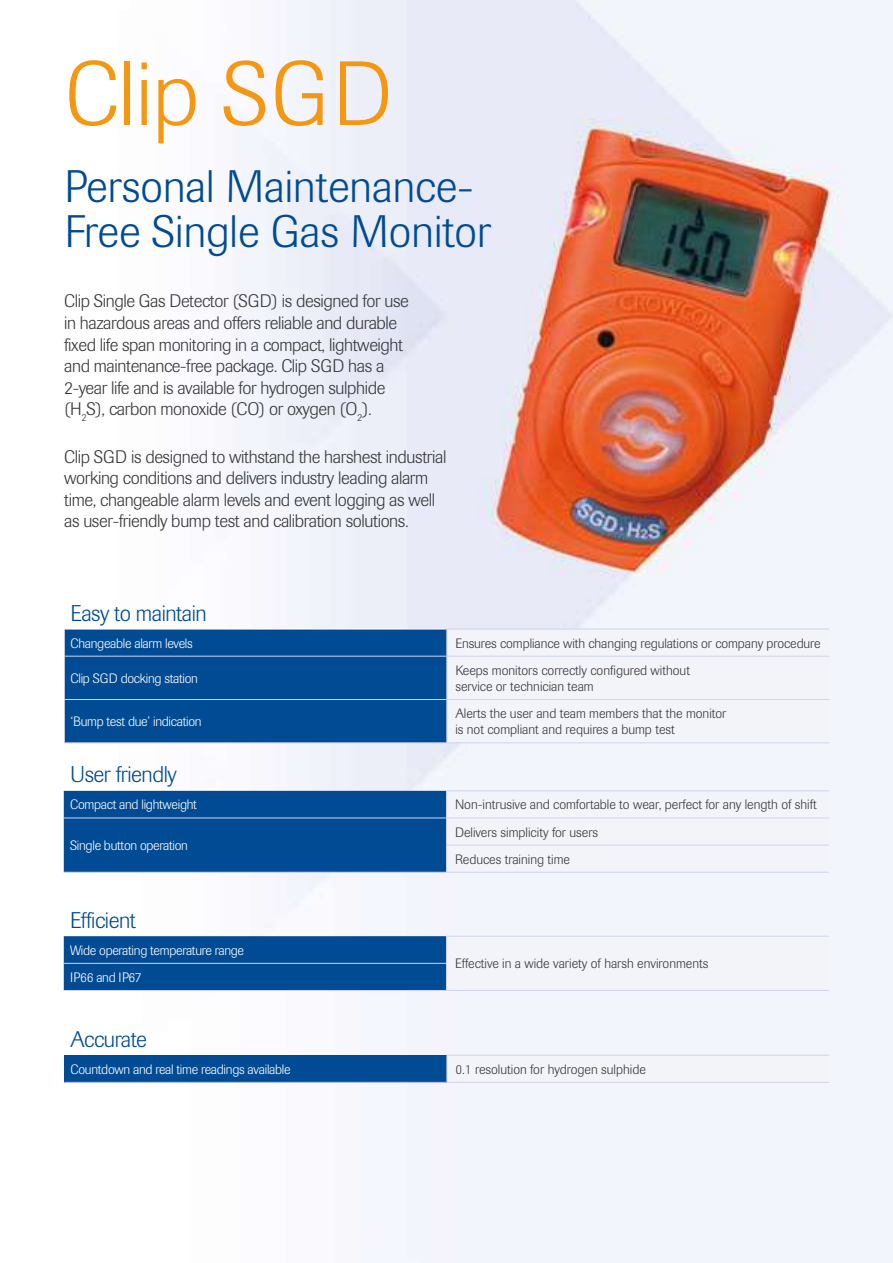
<style>
.page{position:relative;width:893px;height:1263px;background:#fff}
.page>*{position:absolute;margin:0;border:0;box-sizing:border-box;transform-origin:0 0}
.t1{font:300 90px "Imago";color:#f49712}
.t2{font:300 45px/45px "Imago";color:#004b93}
.t3{font:300 22.5px "Imago";letter-spacing:-.02em;color:#004b93}
.t4{font:300 18px/21.6px "Imago";letter-spacing:-.02em;color:#373739}
.t5{font:300 13.5px/16.2px "Imago";color:#373739}
.t6{font:300 13.5px "Imago";letter-spacing:-.02em;color:#fff}
</style>
<div class="page">
<img style="left:63px;top:0;width:830px;height:1263px">
<svg style="left:64px;top:629px;width:765px;height:113px"></svg>
<hr style="left:64px;top:656px;width:1px;height:43px;background:#fff">
<hr style="left:64px;top:699px;width:1px;height:43px;background:#fff">
<hr style="left:446px;top:629px;width:383px;height:1px;background:#cfd4eb">
<hr style="left:64px;top:742px;width:383px;height:1px;background:#cfd4eb">
<hr style="left:447px;top:742px;width:382px;height:1px;background:#cfd4eb">
<hr style="left:64px;top:872px;width:382px;height:1px;background:#cfd4eb">
<hr style="left:446px;top:872px;width:383px;height:1px;background:#cfd4eb">
<hr style="left:446px;top:790px;width:383px;height:1px;background:#cfd4eb">
<svg style="left:64px;top:791px;width:765px;height:81px"></svg>
<hr style="left:446px;top:817px;width:383px;height:1px;background:#cfd4eb">
<div style="left:64px;top:1055px;width:383px;height:27px;background:#004b93"></div>
<div style="left:447px;top:1055px;width:382px;height:27px;background:#f3f4fa"></div>
<hr style="left:64px;top:1082px;width:382px;height:1px;background:#cfd4eb">
<hr style="left:446px;top:1055px;width:383px;height:1px;background:#d3d0e7">
<svg style="left:446px;top:1055px;width:1px;height:27px"></svg>
<hr style="left:446px;top:1082px;width:383px;height:1px;background:#d3d0e7">
<div style="left:446px;top:936px;width:383px;height:54px;background:#f3f4fa"></div>
<hr style="left:64px;top:990px;width:382px;height:1px;background:#cfd4eb">
<hr style="left:446px;top:936px;width:383px;height:1px;background:#cfd4eb">
<div style="left:64px;top:936px;width:383px;height:54px;background:#004b93"></div>
<hr style="left:446px;top:990px;width:383px;height:1px;background:#cfd4eb">
<h1 class="t1" style="left:65px;top:43px;width:330px">Clip SGD</h1>
<h2 class="t2" style="left:65px;top:165px;width:428px">Personal Maintenance-<br>Free Single Gas Monitor</h2>
<p class="t4" style="left:64px;top:291px;width:346px">Clip Single Gas Detector (SGD) is designed for use in hazardous areas and offers reliable and durable fixed life span monitoring in a compact, lightweight and maintenance-free package. Clip SGD has a 2-year life and is available for hydrogen sulphide (H<sub>2</sub>S), carbon monoxide (CO) or oxygen (O<sub>2</sub>).</p>
<p class="t4" style="left:64px;top:446px;width:384px">Clip SGD is designed to withstand the harshest industrial working conditions and delivers industry leading alarm time, changeable alarm levels and event logging as well as user-friendly bump test and calibration solutions.</p>
<p class="t3" style="left:71px;top:600px;width:138px">Easy to maintain</p>
<p class="t6" style="left:71px;top:635px;width:124px">Changeable alarm levels</p>
<p class="t5" style="left:455px;top:635px;width:367px">Ensures compliance with changing regulations or company procedure</p>
<p class="t6" style="left:71px;top:671px;width:129px">Clip SGD docking station</p>
<p class="t5" style="left:455px;top:662px;width:236px">Keeps monitors correctly configured without service or technician team</p>
<p class="t6" style="left:71px;top:714px;width:133px">‘Bump test due’ indication</p>
<p class="t5" style="left:455px;top:706px;width:273px">Alerts the user and team members that the monitor is not compliant and requires a bump test</p>
<p class="t3" style="left:70px;top:762px;width:108px">User friendly</p>
<p class="t6" style="left:70px;top:797px;width:128px">Compact and lightweight</p>
<p class="t5" style="left:455px;top:797px;width:363px">Non-intrusive and comfortable to wear, perfect for any length of shift</p>
<p class="t6" style="left:70px;top:838px;width:119px">Single button operation</p>
<p class="t5" style="left:455px;top:819px;width:145px;line-height:27.2px">Delivers simplicity for users<br>Reduces training time</p>
<p class="t3" style="left:70px;top:907px;width:67px">Efficient</p>
<p class="t6" style="left:70px;top:942px;width:175px">Wide operating temperature range</p>
<p class="t6" style="left:70px;top:970px;width:73px">IP66 and IP67</p>
<p class="t5" style="left:455px;top:956px;width:255px">Effective in a wide variety of harsh environments</p>
<p class="t3" style="left:71px;top:1026px;width:78px">Accurate</p>
<p class="t6" style="left:71px;top:1061px;width:222px">Countdown and real time readings available</p>
<p class="t5" style="left:455px;top:1061px;width:192px">0.1 resolution for hydrogen sulphide</p>
</div>
